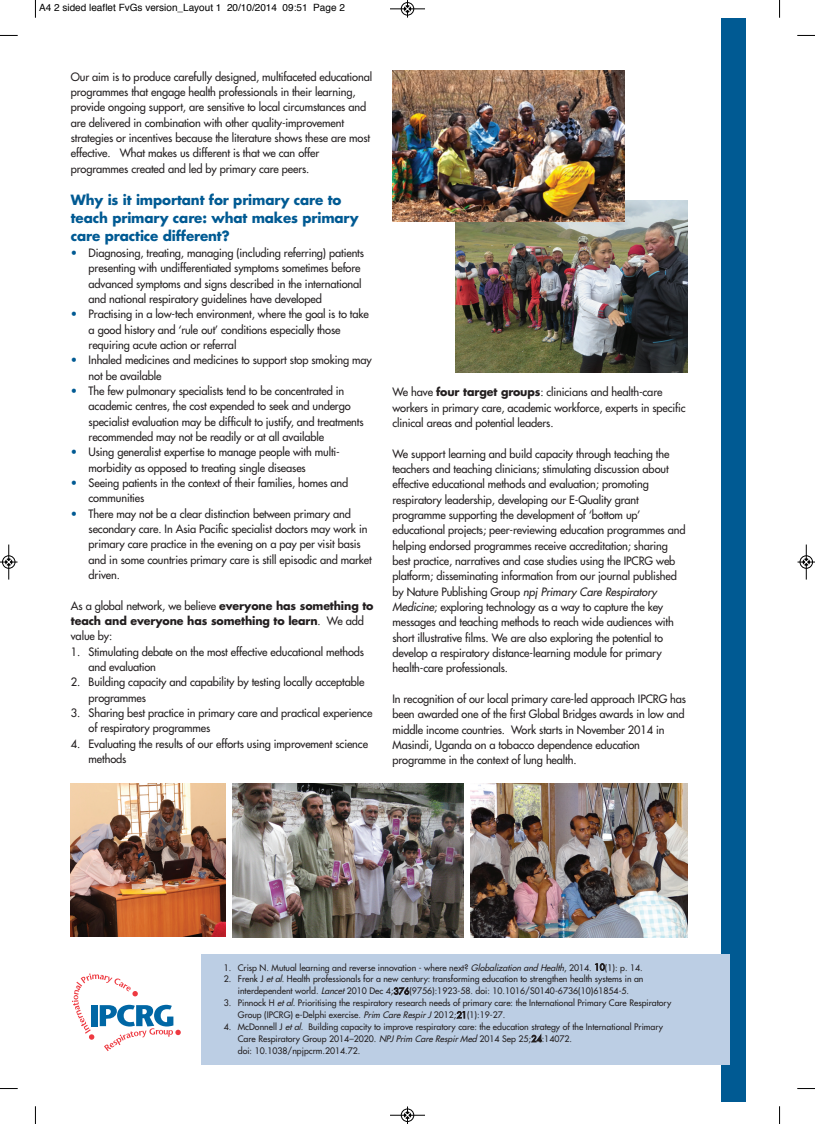
<style>
.page{position:relative;width:815px;height:1124px;background:#fff}
.page>*{position:absolute;margin:0;border:0;box-sizing:border-box;transform-origin:0 0}
.t1{font:700 13.75px/17.9px "Futura";letter-spacing:-.01em;color:#005a93}
.t2{font:11.25px/15.4px "Futura";letter-spacing:-.01em;color:#231f20}
.t3{font:700 11.25px/15.4px "Futura";letter-spacing:-.01em;color:#231f20}
.t4{font:10px "Helvetica";color:#000}
.t5{font:8.75px/11.9px "Futura";color:#231f20}
.s1{color:#005a93}
.s2{font-weight:400}
.s3{font-weight:700}
.s4{font-style:italic}
</style>
<div class="page">
<div style="left:721px;top:18px;width:25px;height:1083px;background:#005a93"></div>
<img style="left:71px;top:783px;width:154px;height:153px">
<img style="left:471px;top:783px;width:216px;height:153px">
<img style="left:233px;top:783px;width:231px;height:153px">
<img style="left:455px;top:200px;width:232px;height:173px">
<img style="left:393px;top:71px;width:232px;height:150px">
<div style="left:202px;top:953px;width:528px;height:111px;background:#bccee4"></div>
<svg style="left:72px;top:973px;width:109px;height:77px"></svg>
<svg style="left:35px;top:0;width:1px;height:18px"></svg>
<svg style="left:0;top:35px;width:18px;height:1px"></svg>
<svg style="left:779px;top:0;width:1px;height:18px"></svg>
<svg style="left:797px;top:35px;width:18px;height:1px"></svg>
<svg style="left:35px;top:1106px;width:1px;height:17px"></svg>
<svg style="left:0;top:1088px;width:18px;height:1px"></svg>
<svg style="left:779px;top:1106px;width:1px;height:17px"></svg>
<svg style="left:797px;top:1088px;width:18px;height:1px"></svg>
<div style="left:401px;top:2px;width:13px;height:14px;border:1px solid #fff;border-radius:50%"></div>
<hr style="left:390px;top:9px;width:35px;height:1px;background:#000">
<div style="left:401px;top:2px;width:13px;height:13px;border:1px solid #000;border-radius:50%"></div>
<svg style="left:404px;top:0;width:7px;height:18px"></svg>
<hr style="left:390px;top:1114px;width:35px;height:1px;background:#000">
<div style="left:401px;top:1108px;width:13px;height:13px;border:1px solid #000;border-radius:50%"></div>
<svg style="left:404px;top:1106px;width:7px;height:17px"></svg>
<hr style="left:9px;top:544px;width:1px;height:35px;background:#000">
<div style="left:2px;top:555px;width:13px;height:13px;border:1px solid #000;border-radius:50%"></div>
<svg style="left:0;top:558px;width:18px;height:7px"></svg>
<hr style="left:806px;top:544px;width:1px;height:35px;background:#000">
<div style="left:800px;top:555px;width:13px;height:13px;border:1px solid #000;border-radius:50%"></div>
<svg style="left:798px;top:558px;width:17px;height:7px"></svg>
<p class="t4" style="left:39px;top:4px;width:307px">A4 2 sided leaflet FvGs version_Layout 1 20/10/2014 09:51 Page 2</p>
<p class="t2" style="left:71px;top:70px;width:303px">Our aim is to produce carefully designed, multifaceted educational programmes that engage health professionals in their learning, provide ongoing support, are sensitive to local circumstances and are delivered in combination with other quality-improvement strategies or incentives because the literature shows these are most effective. What makes us different is that we can offer programmes created and led by primary care peers.</p>
<p class="t1" style="left:71px;top:192px;width:289px">Why is it important for primary care to teach primary care: what makes primary care practice different?</p>
<p class="t2" style="left:89px;top:246px;width:277px;text-indent:-18px"><span class="s1">•</span> Diagnosing, treating, managing (including referring) patients presenting with undifferentiated symptoms sometimes before advanced symptoms and signs described in the international and national respiratory guidelines have developed</p>
<p class="t2" style="left:89px;top:307px;width:282px;text-indent:-18px"><span class="s1">•</span> Practising in a low-tech environment, where the goal is to take a good history and ‘rule out’ conditions especially those requiring acute action or referral</p>
<p class="t2" style="left:89px;top:353px;width:285px;text-indent:-18px"><span class="s1">•</span> Inhaled medicines and medicines to support stop smoking may not be available</p>
<p class="t2" style="left:89px;top:384px;width:277px;text-indent:-18px"><span class="s1">•</span> The few pulmonary specialists tend to be concentrated in academic centres, the cost expended to seek and undergo specialist evaluation may be difficult to justify, and treatments recommended may not be readily or at all available</p>
<p class="t2" style="left:89px;top:445px;width:253px;text-indent:-18px"><span class="s1">•</span> Using generalist expertise to manage people with multi&shy;morbidity as opposed to treating single diseases</p>
<p class="t2" style="left:89px;top:476px;width:261px;text-indent:-18px"><span class="s1">•</span> Seeing patients in the context of their families, homes and communities</p>
<p class="t2" style="left:89px;top:506px;width:285px;text-indent:-18px"><span class="s1">•</span> There may not be a clear distinction between primary and secondary care. In Asia Pacific specialist doctors may work in primary care practice in the evening on a pay per visit basis and in some countries primary care is still episodic and market driven.</p>
<p class="t3" style="left:71px;top:598px;width:304px"><span class="s2">As a global network, we believe</span> everyone has something to teach and everyone has something to learn<span class="s2">. We add value by:</span></p>
<p class="t2" style="left:89px;top:644px;width:277px;text-indent:-18px">1. Stimulating debate on the most effective educational methods and evaluation</p>
<p class="t2" style="left:89px;top:675px;width:277px;text-indent:-18px">2. Building capacity and capability by testing locally acceptable programmes</p>
<p class="t2" style="left:89px;top:706px;width:285px;text-indent:-18px">3. Sharing best practice in primary care and practical experience of respiratory programmes</p>
<p class="t2" style="left:89px;top:736px;width:281px;text-indent:-18px">4. Evaluating the results of our efforts using improvement science methods</p>
<p class="t2" style="left:392px;top:385px;width:295px">We have <span class="s3">four target groups</span>: clinicians and health-care workers in primary care, academic workforce, experts in specific clinical areas and potential leaders.</p>
<p class="t2" style="left:392px;top:446px;width:295px">We support learning and build capacity through teaching the teachers and teaching clinicians; stimulating discussion about effective educational methods and evaluation; promoting respiratory leadership, developing our E-Quality grant programme supporting the development of ‘bottom up’ educational projects; peer-reviewing education programmes and helping endorsed programmes receive accreditation; sharing best practice, narratives and case studies using the IPCRG web platform; disseminating information from our journal published by Nature Publishing Group <span class="s4">npj Primary Care Respiratory Medicine</span>; exploring technology as a way to capture the key messages and teaching methods to reach wide audiences with short illustrative films. We are also exploring the potential to develop a respiratory distance-learning module for primary health-care professionals.</p>
<p class="t2" style="left:392px;top:692px;width:295px">In recognition of our local primary care-led approach IPCRG has been awarded one of the first Global Bridges awards in low and middle income countries. Work starts in November 2014 in Masindi, Uganda on a tobacco dependence education programme in the context of lung health.</p>
<p class="t5" style="left:224px;top:961px;width:421px">1. Crisp N. Mutual learning and reverse innovation - where next? <span class="s4">GlobalizationandHealth</span>, 2014. 10(1): p. 14.</p>
<p class="t5" style="left:224px;top:973px;width:421px;text-align:center">2. Frenk J <span class="s4">etal</span>. Health professionals for a new century: transforming education to strengthen health systems in an interdependent world. <span class="s4">Lancet</span>2010 Dec 4;376(9756):1923-58. doi: 10.1016/S0140-6736(10)61854-5.</p>
<p class="t5" style="left:238px;top:997px;width:435px;text-indent:-14px">3. Pinnock H <span class="s4">etal.</span>Prioritising the respiratory research needs of primary care: the International Primary Care Respiratory<br>Group (IPCRG) e-Delphi exercise. <span class="s4">PrimCareRespirJ</span>2012;21(1):19-27.</p>
<p class="t5" style="left:238px;top:1021px;width:427px;text-indent:-14px">4. McDonnell J <span class="s4">etal</span>. Building capacity to improve respiratory care: the education strategy of the International Primary<br>Care Respiratory Group 2014–2020. <span class="s4">NPJPrimCareRespirMed</span>2014 Sep 25;24:14072.<br>doi: 10.1038/npjpcrm.2014.72.</p>
</div>
